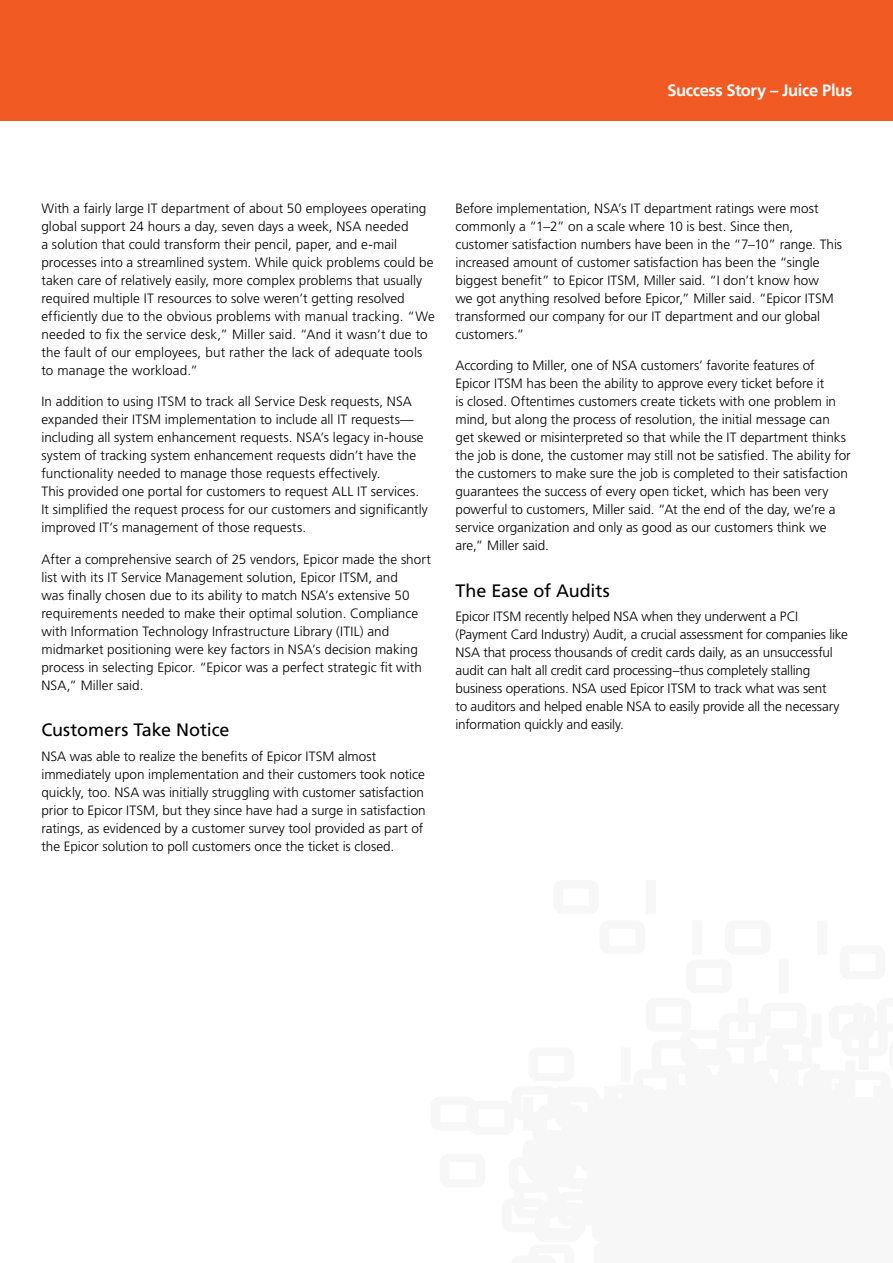
<style>
.page{position:relative;width:893px;height:1263px;background:#fff}
.page>*{position:absolute;margin:0;border:0;box-sizing:border-box;transform-origin:0 0}
.t1{font:18px "Frutiger LT Std";letter-spacing:-.005em;color:#000}
.t2{font:700 16.5px "Frutiger LT Std";letter-spacing:-.02em;color:#fff}
.t3{font:300 13.5px/18px "Frutiger LT Std";color:#000}
</style>
<div class="page">
<div style="left:0;top:0;width:893px;height:121px;background:#f15a22"></div>
<p class="t2" style="left:667px;top:80px;width:186px">Success Story – Juice Plus</p>
<p class="t3" style="left:41px;top:199px;width:395px">With a fairly large IT department of about 50 employees operating global support 24 hours a day, seven days a week, NSA needed<br>a solution that could transform their pencil, paper, and e-mail processes into a streamlined system. While quick problems could be taken care of relatively easily, more complex problems that usually required multiple IT resources to solve weren’t getting resolved efficiently due to the obvious problems with manual tracking. “We needed to fix the service desk,” Miller said. “And it wasn’t due to the fault of our employees, but rather the lack of adequate tools to manage the workload.”</p>
<p class="t3" style="left:41px;top:393px;width:388px">In addition to using ITSM to track all Service Desk requests, NSA expanded their ITSM implementation to include all IT requests— including all system enhancement requests. NSA’s legacy in-house system of tracking system enhancement requests didn’t have the functionality needed to manage those requests effectively.<br>This provided one portal for customers to request ALL IT services.<br>It simplified the request process for our customers and significantly improved IT’s management of those requests.</p>
<p class="t3" style="left:41px;top:550px;width:391px">After a comprehensive search of 25 vendors, Epicor made the short list with its IT Service Management solution, Epicor ITSM, and<br>was finally chosen due to its ability to match NSA’s extensive 50 requirements needed to make their optimal solution. Compliance with Information Technology Infrastructure Library (ITIL) and midmarket positioning were key factors in NSA’s decision making process in selecting Epicor. “Epicor was a perfect strategic fit with NSA,” Miller said.</p>
<h1 class="t1" style="left:41px;top:719px;width:190px">Customers Take Notice</h1>
<p class="t3" style="left:41px;top:747px;width:386px">NSA was able to realize the benefits of Epicor ITSM almost immediately upon implementation and their customers took notice quickly, too. NSA was initially struggling with customer satisfaction prior to Epicor ITSM, but they since have had a surge in satisfaction ratings, as evidenced by a customer survey tool provided as part of the Epicor solution to poll customers once the ticket is closed.</p>
<p class="t3" style="left:455px;top:199px;width:388px">Before implementation, NSA’s IT department ratings were most commonly a “1–2” on a scale where 10 is best. Since then, customer satisfaction numbers have been in the “7–10” range. This increased amount of customer satisfaction has been the “single biggest benefit” to Epicor ITSM, Miller said. “I don’t know how<br>we got anything resolved before Epicor,” Miller said. “Epicor ITSM transformed our company for our IT department and our global customers.”</p>
<p class="t3" style="left:455px;top:357px;width:397px">According to Miller, one of NSA customers’ favorite features of Epicor ITSM has been the ability to approve every ticket before it<br>is closed. Oftentimes customers create tickets with one problem in mind, but along the process of resolution, the initial message can get skewed or misinterpreted so that while the IT department thinks the job is done, the customer may still not be satisfied. The ability for the customers to make sure the job is completed to their satisfaction guarantees the success of every open ticket, which has been very powerful to customers, Miller said. “At the end of the day, we’re a service organization and only as good as our customers think we are,” Miller said.</p>
<h1 class="t1" style="left:455px;top:580px;width:156px">The Ease of Audits</h1>
<p class="t3" style="left:455px;top:608px;width:394px">Epicor ITSM recently helped NSA when they underwent a PCI (Payment Card Industry) Audit, a crucial assessment for companies like NSA that process thousands of credit cards daily, as an unsuccessful audit can halt all credit card processing–thus completely stalling business operations. NSA used Epicor ITSM to track what was sent<br>to auditors and helped enable NSA to easily provide all the necessary information quickly and easily.</p>
</div>
